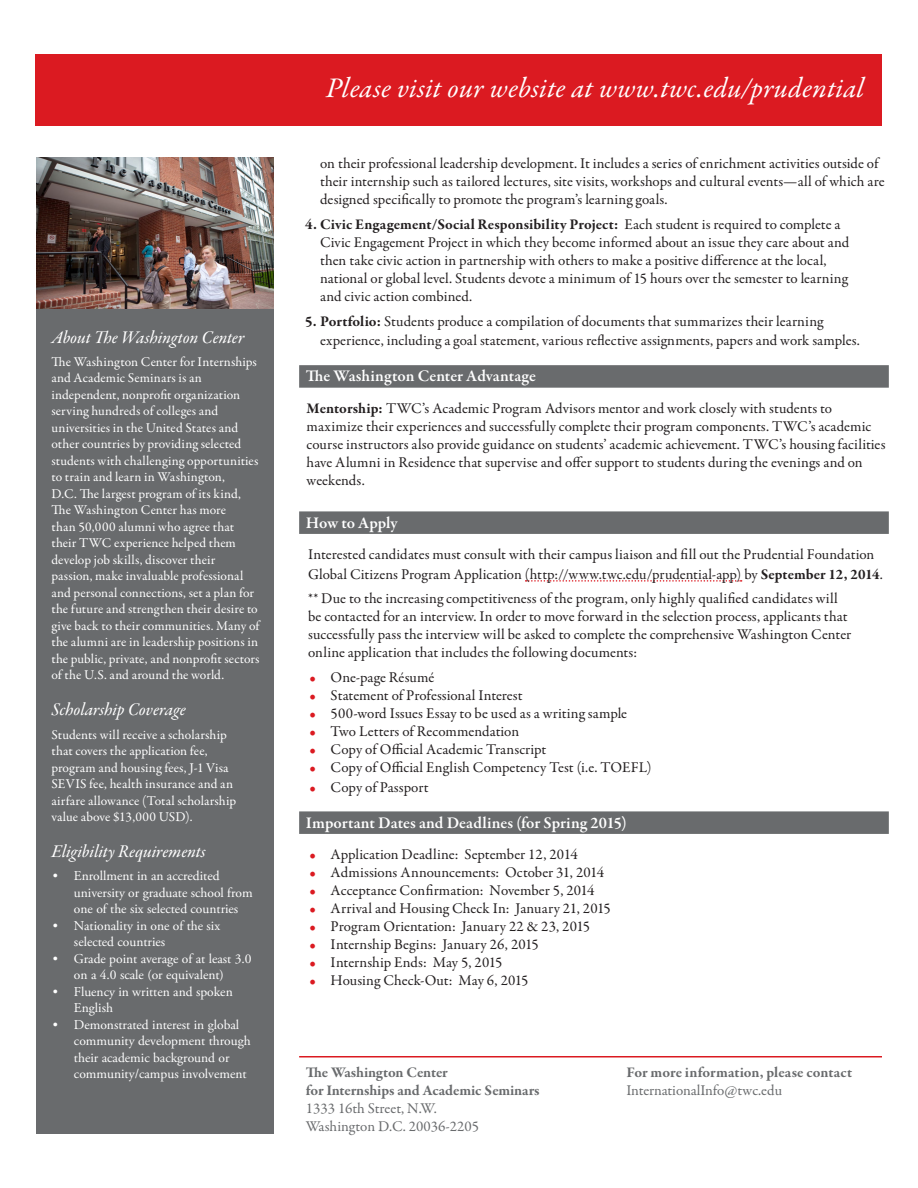
<style>
.page{position:relative;width:918px;height:1188px;background:#fff}
.page>*{position:absolute;margin:0;border:0;box-sizing:border-box;transform-origin:0 0}
.t1{font:italic 28.5px "Garamond Premr Pro";letter-spacing:.005em;color:#fff}
.t2{font:18px "Garamond Premr Pro Med It Subh";letter-spacing:.005em;color:#fff}
.t3{font:600 16.5px "Garamond Premr Pro";color:#fff}
.t4{font:15px/18px "Garamond Premr Pro";color:#231f20}
.t5{font:700 15px/18px "Garamond Premr Pro";letter-spacing:-.005em;color:#696b6d}
.t6{font:15px/18px "Garamond Premr Pro";color:#696b6d}
.t7{font:13.5px/16.5px "Garamond Premr Pro";letter-spacing:.005em;color:#fff}
.t8{font:13.5px/16.5px "Adobe Garamond Pro";color:#fff}
.s1{font-weight:700}
.s2{color:#db1a21}
</style>
<div class="page">
<div style="left:36px;top:54px;width:846px;height:71px;background:#db1a21"></div>
<div style="left:36px;top:302px;width:237px;height:832px;background:#696b6d"></div>
<img style="left:36px;top:158px;width:237px;height:151px">
<div style="left:299px;top:365px;width:590px;height:23px;background:#696b6d"></div>
<div style="left:299px;top:511px;width:590px;height:23px;background:#696b6d"></div>
<svg style="left:526px;top:580px;width:216px;height:2px"></svg>
<div style="left:299px;top:811px;width:590px;height:23px;background:#696b6d"></div>
<hr style="left:299px;top:1056px;width:583px;height:2px;background:#db1a21">
<p class="t2" style="left:51px;top:326px;width:194px">About The Washington Center</p>
<p class="t7" style="left:51px;top:354px;width:210px">The Washington Center for Internships and Academic Seminars is an independent, nonprofit organization serving hundreds of colleges and universities in the United States and other countries by providing selected students with challenging opportunities to train and learn in Washington,<br>D.C. The largest program of its kind, The Washington Center has more<br>than 50,000 alumni who agree that their TWC experience helped them develop job skills, discover their passion, make invaluable professional and personal connections, set a plan for the future and strengthen their desire to give back to their communities. Many of the alumni are in leadership positions in the public, private, and nonprofit sectors of the U.S. and around the world.</p>
<p class="t2" style="left:51px;top:699px;width:136px">Scholarship Coverage</p>
<p class="t7" style="left:51px;top:726px;width:186px">Students will receive a scholarship that covers the application fee, program and housing fees, J-1 Visa SEVIS fee, health insurance and an airfare allowance (Total scholarship value above $13,000 USD).</p>
<p class="t2" style="left:51px;top:841px;width:156px">Eligibility Requirements</p>
<p class="t8" style="left:74px;top:868px;width:180px;text-indent:-21px">• Enrollment in an accredited university or graduate school from one of the six selected countries</p>
<p class="t8" style="left:74px;top:918px;width:148px;text-indent:-21px">• Nationality in one of the six selected countries</p>
<p class="t8" style="left:53px;top:951px;width:200px;text-align:center">• Grade point average of at least 3.0 on a 4.0 scale (or equivalent)</p>
<p class="t8" style="left:74px;top:984px;width:160px;text-indent:-21px">• Fluency in written and spoken<br>English</p>
<p class="t8" style="left:74px;top:1017px;width:178px;text-indent:-21px">• Demonstrated interest in global community development through their academic background or community/campus involvement</p>
<h1 class="t1" style="left:326px;top:70px;width:539px">Please visit our website at www.twc.edu/prudential</h1>
<p class="t4" style="left:320px;top:155px;width:566px">on their professional leadership development. It includes a series of enrichment activities outside of their internship such as tailored lectures, site visits, workshops and cultural events—all of which are designed specifically to promote the program’s learning goals.</p>
<p class="t4" style="left:320px;top:216px;width:531px;text-indent:-15px"><span class="s1">4. Civic Engagement/Social Responsibility Project:</span> Each student is required to complete a Civic Engagement Project in which they become informed about an issue they care about and then take civic action in partnership with others to make a positive difference at the local, national or global level. Students devote a minimum of 15 hours over the semester to learning and civic action combined.</p>
<p class="t4" style="left:320px;top:312px;width:541px;line-height:19.5px;text-indent:-15px"><span class="s1">5. Portfolio:</span> Students produce a compilation of documents that summarizes their learning experience, including a goal statement, various reflective assignments, papers and work samples.</p>
<p class="t3" style="left:306px;top:366px;width:232px">The Washington Center Advantage</p>
<p class="t4" style="left:307px;top:400px;width:580px"><span class="s1">Mentorship:</span> TWC’s Academic Program Advisors mentor and work closely with students to maximize their experiences and successfully complete their program components. TWC’s academic course instructors also provide guidance on students’ academic achievement. TWC’s housing facilities have Alumni in Residence that supervise and offer support to students during the evenings and on weekends.</p>
<p class="t3" style="left:306px;top:512px;width:93px">How to Apply</p>
<p class="t4" style="left:308px;top:545px;width:576px;line-height:19.5px">Interested candidates must consult with their campus liaison and fill out the Prudential Foundation<br>Global Citizens Program Application (http://www.twc.edu/prudential-app) by <span class="s1">September 12, 2014</span>.</p>
<p class="t4" style="left:308px;top:590px;width:545px">** Due to the increasing competitiveness of the program, only highly qualified candidates will be contacted for an interview. In order to move forward in the selection process, applicants that successfully pass the interview will be asked to complete the comprehensive Washington Center online application that includes the following documents:</p>
<p class="t4" style="left:310px;top:669px;width:126px"><span class="s2">•</span> One-page Résumé</p>
<p class="t4" style="left:310px;top:687px;width:214px"><span class="s2">•</span> Statement of Professional Interest</p>
<p class="t4" style="left:310px;top:705px;width:319px"><span class="s2">•</span> 500-word Issues Essay to be used as a writing sample</p>
<p class="t4" style="left:310px;top:723px;width:211px"><span class="s2">•</span> Two Letters of Recommendation</p>
<p class="t4" style="left:310px;top:741px;width:238px"><span class="s2">•</span> Copy of Official Academic Transcript</p>
<p class="t4" style="left:310px;top:759px;width:343px"><span class="s2">•</span> Copy of Official English Competency Test (i.e. TOEFL)</p>
<p class="t4" style="left:310px;top:778px;width:120px"><span class="s2">•</span> Copy of Passport</p>
<p class="t3" style="left:306px;top:812px;width:322px">Important Dates and Deadlines (for Spring 2015)</p>
<p class="t4" style="left:310px;top:846px;width:269px"><span class="s2">•</span> Application Deadline: September 12, 2014</p>
<p class="t4" style="left:310px;top:864px;width:296px"><span class="s2">•</span> Admissions Announcements: October 31, 2014</p>
<p class="t4" style="left:310px;top:882px;width:286px"><span class="s2">•</span> Acceptance Confirmation: November 5, 2014</p>
<p class="t4" style="left:310px;top:900px;width:303px"><span class="s2">•</span> Arrival and Housing Check In: January 21, 2015</p>
<p class="t4" style="left:310px;top:918px;width:282px"><span class="s2">•</span> Program Orientation: January 22 &amp; 23, 2015</p>
<p class="t4" style="left:310px;top:936px;width:231px"><span class="s2">•</span> Internship Begins: January 26, 2015</p>
<p class="t4" style="left:310px;top:954px;width:194px"><span class="s2">•</span> Internship Ends: May 5, 2015</p>
<p class="t4" style="left:310px;top:972px;width:220px"><span class="s2">•</span> Housing Check-Out: May 6, 2015</p>
<p class="t5" style="left:306px;top:1064px;width:235px">The Washington Center<br>for Internships and Academic Seminars</p>
<p class="t6" style="left:306px;top:1100px;width:175px">1333 16th Street, N.W.<br>Washington D.C. 20036-2205</p>
<p class="t5" style="left:627px;top:1064px;width:227px">For more information, please contact</p>
<p class="t6" style="left:627px;top:1082px;width:157px">InternationalInfo@twc.edu</p>
</div>
